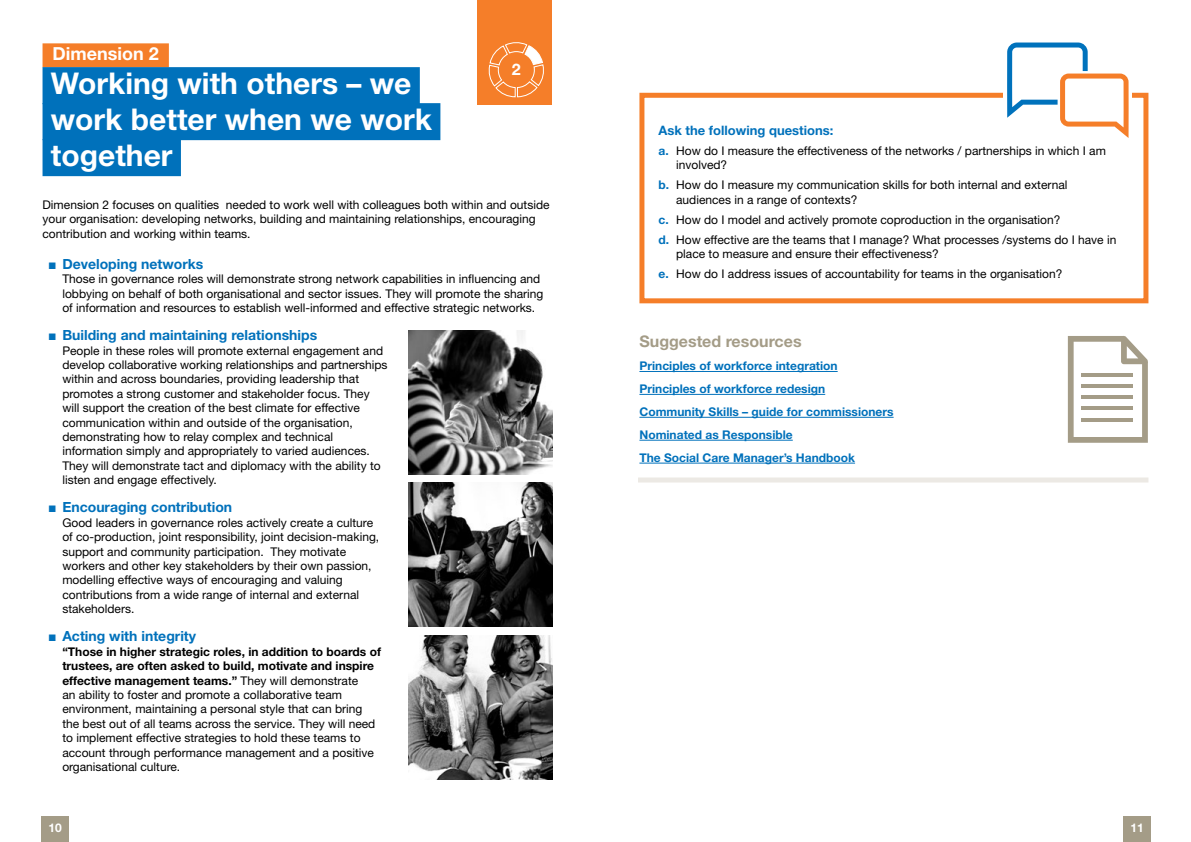
<style>
.page{position:relative;width:1191px;height:842px;background:#fff}
.page>*{position:absolute;margin:0;border:0;box-sizing:border-box;transform-origin:0 0}
.t1{font:700 30px/36px "Helvetica Neue LT Std";color:#fff}
.t2{font:700 18px "Helvetica Neue LT Std";color:#fff}
.t3{font:700 16px "Helvetica Neue LT Std";color:#a49c87}
.t4{font:700 16px "Helvetica Neue LT Std";color:#fff}
.t5{font:700 14px "Helvetica Neue LT Std";color:#0071bb}
.t6{font:700 13px "Helvetica Neue LT Std";color:#0071bb}
.t7{font:12px/14.4px "Helvetica Neue LT Std";color:#000}
.t8{font:700 12px/22.9px "Helvetica Neue LT Std";color:#0071bb}
.t9{font:700 12px "Helvetica Neue LT Std";color:#fff}
.s1{font-family:"Arial";font-weight:400}
.s2{font-weight:700}
.s3{font-weight:700;color:#0071bb}
</style>
<div class="page">
<div style="left:42px;top:815px;width:27px;height:27px;background:#a49c87"></div>
<div style="left:1123px;top:815px;width:27px;height:27px;background:#a49c87"></div>
<div style="left:43px;top:43px;width:126px;height:24px;background:#f57e29"></div>
<div style="left:43px;top:67px;width:377px;height:37px;background:#0071bb"></div>
<div style="left:43px;top:103px;width:397px;height:37px;background:#0071bb"></div>
<div style="left:43px;top:139px;width:138px;height:37px;background:#0071bb"></div>
<div style="left:639px;top:93px;width:509px;height:210px;border:5px solid #f57e29"></div>
<svg style="left:1003px;top:86px;width:128px;height:14px"></svg>
<svg style="left:1007px;top:43px;width:121px;height:95px"></svg>
<hr style="left:639px;top:371px;width:198px;height:1px;background:#0071bb">
<hr style="left:639px;top:394px;width:186px;height:1px;background:#0071bb">
<hr style="left:639px;top:417px;width:254px;height:1px;background:#0071bb">
<hr style="left:639px;top:440px;width:153px;height:1px;background:#0071bb">
<hr style="left:639px;top:463px;width:216px;height:1px;background:#0071bb">
<div style="left:638px;top:477px;width:510px;height:5px;background:#ece9e4"></div>
<img style="left:408px;top:635px;width:144px;height:144px">
<img style="left:408px;top:483px;width:144px;height:144px">
<img style="left:408px;top:330px;width:144px;height:144px">
<svg style="left:1067px;top:336px;width:81px;height:107px"></svg>
<hr style="left:1081px;top:373px;width:51px;height:4px;background:#a49c87">
<hr style="left:1081px;top:396px;width:51px;height:3px;background:#a49c87">
<hr style="left:1081px;top:384px;width:51px;height:4px;background:#a49c87">
<hr style="left:1081px;top:407px;width:51px;height:3px;background:#a49c87">
<hr style="left:1081px;top:418px;width:51px;height:3px;background:#a49c87">
<div style="left:477px;top:0;width:75px;height:104px;background:#f57e29"></div>
<svg style="left:488px;top:42px;width:56px;height:56px"></svg>
<h2 class="t2" style="left:53px;top:43px;width:108px">Dimension 2</h2>
<h1 class="t1" style="left:51px;top:64px;width:383px">Working with others – we work better when we work together</h1>
<p class="t7" style="left:43px;top:197px;width:508px">Dimension 2 focuses on qualities needed to work well with colleagues both within and outside your organisation: developing networks, building and maintaining relationships, encouraging contribution and working within teams.</p>
<p class="t5" style="left:48px;top:255px;width:157px"><span class="s1">■</span> Developing networks</p>
<p class="t7" style="left:62px;top:272px;width:482px">Those in governance roles will demonstrate strong network capabilities in influencing and lobbying on behalf of both organisational and sector issues. They will promote the sharing of information and resources to establish well-informed and effective strategic networks.</p>
<p class="t5" style="left:48px;top:327px;width:270px"><span class="s1">■</span> Building and maintaining relationships</p>
<p class="t7" style="left:62px;top:343px;width:327px">People in these roles will promote external engagement and develop collaborative working relationships and partnerships within and across boundaries, providing leadership that promotes a strong customer and stakeholder focus. They will support the creation of the best climate for effective communication within and outside of the organisation, demonstrating how to relay complex and technical information simply and appropriately to varied audiences.<br>They will demonstrate tact and diplomacy with the ability to listen and engage effectively.</p>
<p class="t5" style="left:48px;top:499px;width:185px"><span class="s1">■</span> Encouraging contribution</p>
<p class="t7" style="left:62px;top:515px;width:318px">Good leaders in governance roles actively create a culture of co-production, joint responsibility, joint decision-making, support and community participation. They motivate workers and other key stakeholders by their own passion, modelling effective ways of encouraging and valuing contributions from a wide range of internal and external stakeholders.</p>
<p class="t5" style="left:48px;top:628px;width:149px"><span class="s1">■</span> Acting with integrity</p>
<p class="t7" style="left:62px;top:644px;width:320px"><span class="s2">“Those in higher strategic roles, in addition to boards of trustees, are often asked to build, motivate and inspire effective management teams.”</span> They will demonstrate<br>an ability to foster and promote a collaborative team environment, maintaining a personal style that can bring the best out of all teams across the service. They will need to implement effective strategies to hold these teams to account through performance management and a positive organisational culture.</p>
<h3 class="t4" style="left:512px;top:59px;width:10px">2</h3>
<p class="t6" style="left:658px;top:122px;width:176px">Ask the following questions:</p>
<p class="t7" style="left:676px;top:143px;width:431px;text-indent:-18px"><span class="s3">a.</span> How do I measure the effectiveness of the networks / partnerships in which I am involved?</p>
<p class="t7" style="left:676px;top:178px;width:393px;text-indent:-18px"><span class="s3">b.</span> How do I measure my communication skills for both internal and external audiences in a range of contexts?</p>
<p class="t7" style="left:658px;top:209px;width:459px;line-height:20.1px"><span class="s3">c.</span> How do I model and actively promote coproduction in the organisation?<br><span class="s3">d.</span> How effective are the teams that I manage? What processes /systems do I have in</p>
<p class="t7" style="left:658px;top:244px;width:405px;line-height:20.1px;text-indent:18px">place to measure and ensure their effectiveness?<br><span class="s3">e.</span> How do I address issues of accountability for teams in the organisation?</p>
<h3 class="t3" style="left:639px;top:332px;width:164px">Suggested resources</h3>
<p class="t8" style="left:639px;top:354px;width:256px">Principles of workforce integration Principles of workforce redesign Community Skills – guide for commissioners Nominated as Responsible<br>The Social Care Manager’s Handbook</p>
<p class="t9" style="left:49px;top:820px;width:15px">10</p>
<p class="t9" style="left:1130px;top:820px;width:15px">11</p>
</div>
